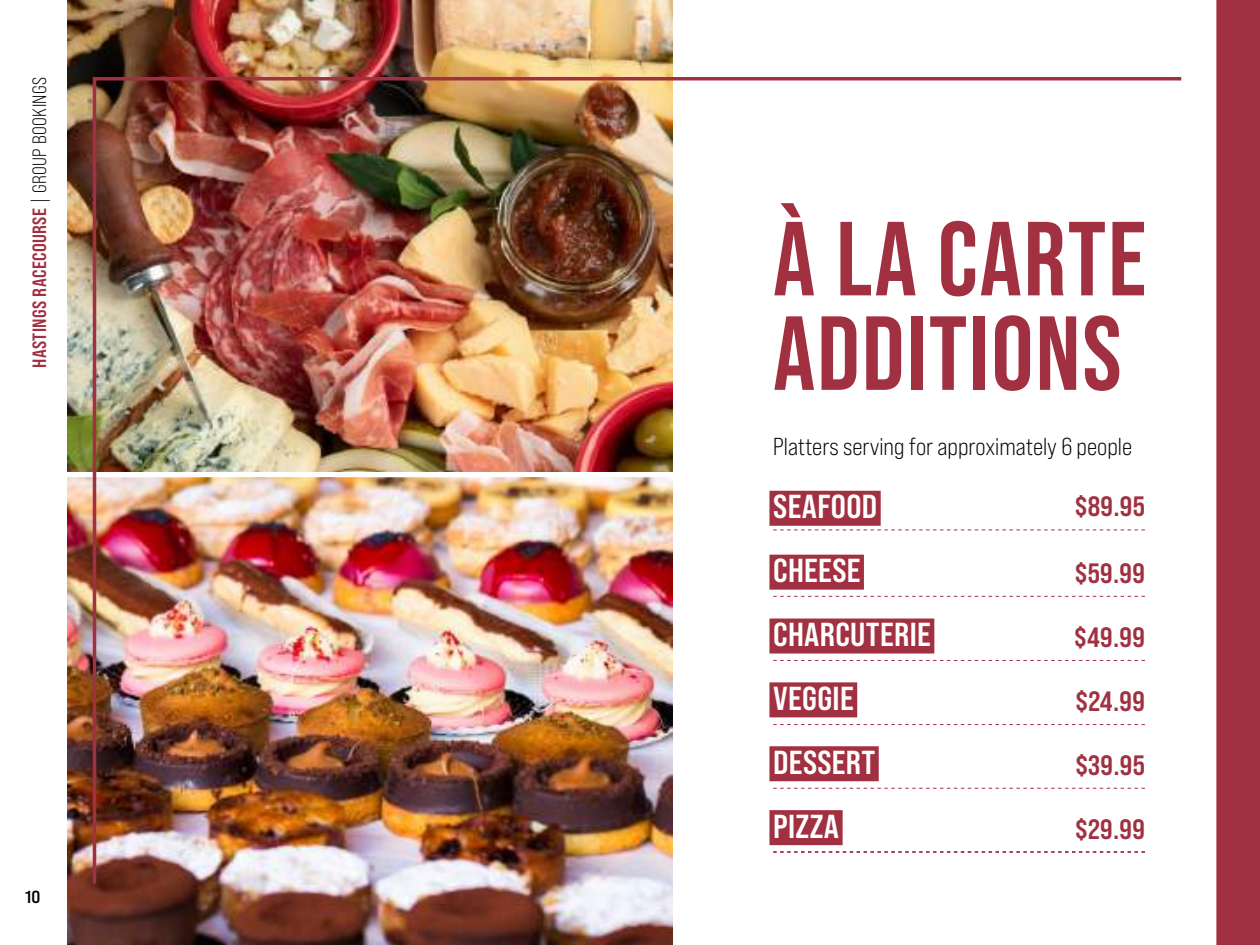
<style>
.page{position:relative;width:1260px;height:945px;background:#fff}
.page>*{position:absolute;margin:0;border:0;box-sizing:border-box;transform-origin:0 0}
.t1{font:700 105px/94.5px "Bebas Neue Pro";letter-spacing:.02em;color:#a13041}
.t2{font:33.25px/63.9px "Bebas Neue Pro Sm E Bd";letter-spacing:.01em;color:#fff}
.t3{font:28px "Bebas Neue Pro Sm E Bd";letter-spacing:.01em;color:#a13041}
.t4{font:24.5px "Bebas Neue Pro Sm E Bk";color:#000}
.t5{font:19.25px "Bebas Neue Pro Sm E Bd";letter-spacing:.02em;color:#a13041}
.t6{font:17.5px "Bebas Neue Pro Exp Bd";color:#000}
.s1{font-family:"Bebas Neue Pro Sm E Bk";color:#000}
</style>
<div class="page">
<img style="left:68px;top:0;width:604px;height:945px">
<div style="left:1215px;top:0;width:45px;height:945px;background:#a13041"></div>
<div style="left:1211px;top:0;width:5px;height:945px;background:#fff"></div>
<div style="left:46px;top:472px;width:648px;height:5px;background:#fff"></div>
<img style="left:91px;top:75px;width:1091px;height:812px">
<p class="t5" style="left:28px;top:368px;width:292px;rotate:-90deg">HASTINGS RACECOURSE <span class="s1">| GROUP BOOKINGS</span></p>
<p class="t6" style="left:25px;top:886px;width:17px">10</p>
<h1 class="t1" style="left:773px;top:210px;width:374px">À LA CARTE<br>ADDITIONS</h1>
<p class="t4" style="left:773px;top:432px;width:360px">Platters serving for approximately 6 people</p>
<p class="t2" style="left:773px;top:474px;width:159px">SEAFOOD<br>CHEESE<br>CHARCUTERIE<br>VEGGIE<br>DESSERT<br>PIZZA</p>
<p class="t3" style="left:1075px;top:490px;width:72px">$89.95</p>
<p class="t3" style="left:1075px;top:556px;width:72px">$59.99</p>
<p class="t3" style="left:1074px;top:620px;width:72px">$49.99</p>
<p class="t3" style="left:1075px;top:684px;width:71px">$24.99</p>
<p class="t3" style="left:1075px;top:748px;width:71px">$39.95</p>
<p class="t3" style="left:1075px;top:812px;width:71px">$29.99</p>
</div>
